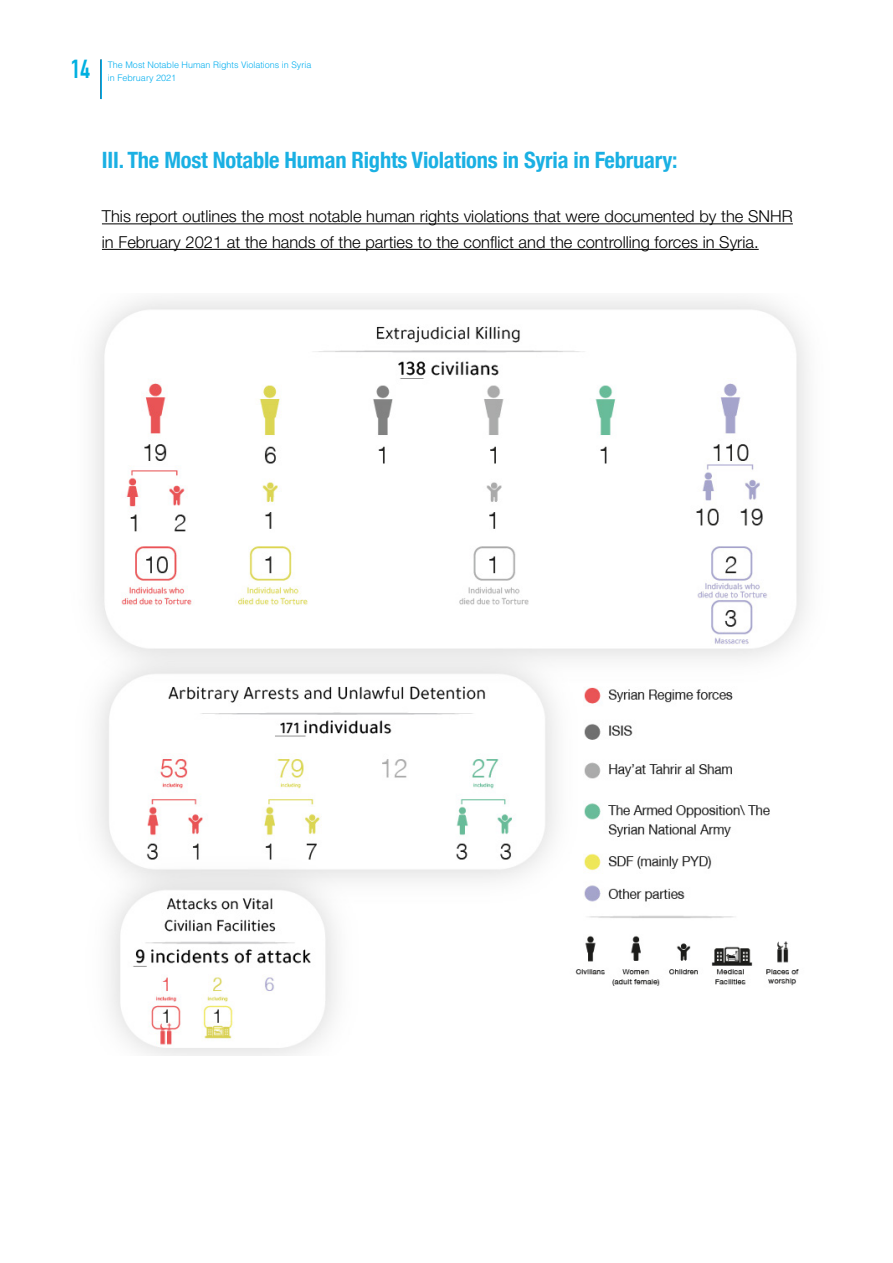
<style>
.page{position:relative;width:893px;height:1263px;background:#fff}
.page>*{position:absolute;margin:0;border:0;box-sizing:border-box;transform-origin:0 0}
.t1{font:700 25.5px "DIN Condensed";color:#00b0e0}
.t2{font:700 condensed 22.5px "Helvetica Neue";letter-spacing:-.01em;color:#1ab0e3}
.t3{font:300 16.5px/25.5px "Helvetica Neue LT Std";color:#000}
.t4{font:300 9px "Helvetica";color:#00aeef}
</style>
<div class="page">
<hr style="left:100px;top:59px;width:2px;height:40px;background:#000;opacity:.75">
<hr style="left:100px;top:60px;width:2px;height:39px;background:#00aeef">
<hr style="left:102px;top:223px;width:691px;height:1px;background:#000">
<hr style="left:102px;top:249px;width:657px;height:1px;background:#000">
<img style="left:93px;top:298px;width:715px;height:757px">
<div style="left:637px;top:1012px;width:202px;height:96px;background:#fff"></div>
<h1 class="t1" style="left:71px;top:54px;width:20px">14</h1>
<p class="t4" style="left:108px;top:59px;width:205px">The Most Notable Human Rights Violations in Syria</p>
<p class="t4" style="left:108px;top:72px;width:70px">in February 2021</p>
<h2 class="t2" style="left:102px;top:147px;width:577px">III. The Most Notable Human Rights Violations in Syria in February:</h2>
<p class="t3" style="left:102px;top:203px;width:692px">This report outlines the most notable human rights violations that were documented by the SNHR in February 2021 at the hands of the parties to the conflict and the controlling forces in Syria.</p>
</div>
